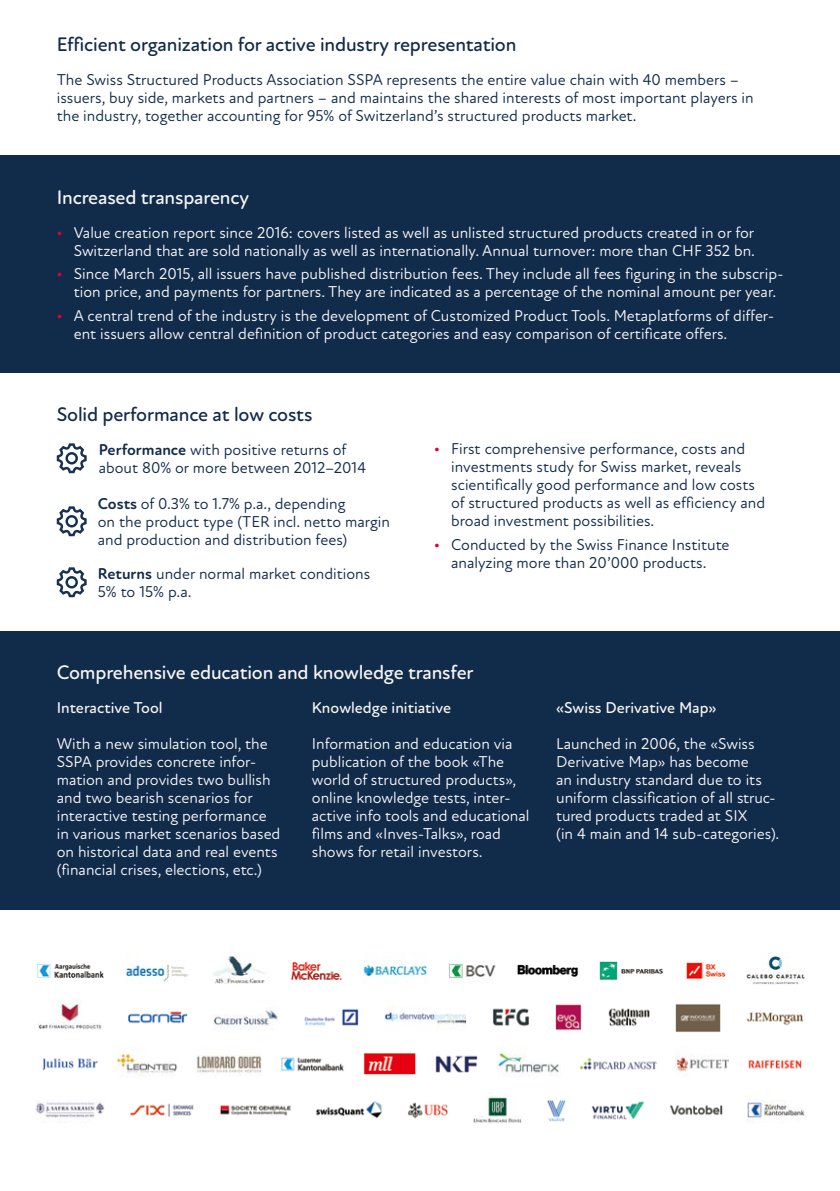
<style>
.page{position:relative;width:840px;height:1191px;background:#fff}
.page>*{position:absolute;margin:0;border:0;box-sizing:border-box;transform-origin:0 0}
.Subhead{font:500 20px "Atten Round New";letter-spacing:-.01em;color:#112b4b}
.Subhead-2{font:500 20px "Atten Round New";letter-spacing:-.01em;color:#f7f6f5}
.Body{font:16px/18px "Atten Round New";color:#f7f6f5}
.Body-2{font:16px/18px "Atten Round New";color:#112b4b}
.Body-3{font:500 16px "Atten Round New";color:#f7f6f5}
.s1{font-weight:800;color:#e5002b}
.s2{font-weight:700}
</style>
<div class="page">
<div style="left:0;top:155px;width:839px;height:218px;background:#112b4b"></div>
<div style="left:0;top:631px;width:839px;height:278px;background:#112b4b"></div>
<img style="left:37px;top:963px;width:67px;height:15px">
<img style="left:125px;top:963px;width:63px;height:21px">
<img style="left:213px;top:952px;width:52px;height:32px">
<img style="left:363px;top:952px;width:64px;height:32px">
<img style="left:448px;top:960px;width:47px;height:24px">
<img style="left:599px;top:961px;width:64px;height:19px">
<img style="left:686px;top:962px;width:39px;height:17px">
<img style="left:290px;top:961px;width:52px;height:19px">
<img style="left:517px;top:964px;width:61px;height:13px">
<img style="left:746px;top:952px;width:57px;height:33px">
<img style="left:128px;top:1011px;width:59px;height:13px">
<img style="left:213px;top:1009px;width:65px;height:21px">
<img style="left:38px;top:999px;width:64px;height:31px">
<img style="left:304px;top:1009px;width:54px;height:17px">
<img style="left:384px;top:1007px;width:81px;height:18px">
<img style="left:492px;top:1008px;width:37px;height:19px">
<img style="left:555px;top:1004px;width:26px;height:27px">
<img style="left:608px;top:1008px;width:40px;height:19px">
<img style="left:746px;top:1012px;width:57px;height:14px">
<img style="left:675px;top:1003px;width:45px;height:29px">
<img style="left:42px;top:1058px;width:56px;height:13px">
<img style="left:363px;top:1053px;width:53px;height:22px">
<img style="left:435px;top:1055px;width:43px;height:18px">
<img style="left:117px;top:1046px;width:60px;height:31px">
<img style="left:281px;top:1057px;width:63px;height:15px">
<img style="left:196px;top:1054px;width:66px;height:19px">
<img style="left:497px;top:1046px;width:62px;height:29px">
<img style="left:675px;top:1056px;width:53px;height:21px">
<img style="left:579px;top:1057px;width:78px;height:13px">
<img style="left:748px;top:1059px;width:54px;height:10px">
<img style="left:130px;top:1103px;width:64px;height:14px">
<img style="left:220px;top:1105px;width:71px;height:11px">
<img style="left:316px;top:1101px;width:66px;height:18px">
<img style="left:408px;top:1102px;width:40px;height:17px">
<img style="left:473px;top:1092px;width:48px;height:31px">
<img style="left:35px;top:1100px;width:70px;height:18px">
<img style="left:670px;top:1105px;width:52px;height:11px">
<img style="left:747px;top:1092px;width:57px;height:30px">
<img style="left:547px;top:1100px;width:19px;height:22px">
<img style="left:591px;top:1101px;width:53px;height:19px">
<svg style="left:57px;top:443px;width:30px;height:30px"></svg>
<svg style="left:57px;top:506px;width:30px;height:30px"></svg>
<svg style="left:57px;top:567px;width:30px;height:30px"></svg>
<p class="Subhead" style="left:57px;top:33px;width:461px">Efficient organization for active industry representation</p>
<p class="Body-2" style="left:57px;top:71px;width:698px">The Swiss Structured Products Association SSPA represents the entire value chain with 40 members – issuers, buy side, markets and partners – and maintains the shared interests of most important players in the industry, together accounting for 95% of Switzerland’s structured products market.</p>
<p class="Subhead-2" style="left:57px;top:185px;width:194px">Increased transparency</p>
<p class="Body" style="left:57px;top:223px;width:699px;text-align:right"><span class="s1">•</span> Value creation report since 2016: covers listed as well as unlisted structured products created in or for<br>Switzerland that are sold nationally as well as internationally. Annual turnover: more than CHF 352 bn.</p>
<p class="Body" style="left:74px;top:265px;width:711px;text-indent:-17px"><span class="s1">•</span> Since March 2015, all issuers have published distribution fees. They include all fees figuring in the subscrip&shy;tion price, and payments for partners. They are indicated as a percentage of the nominal amount per year.</p>
<p class="Body" style="left:74px;top:307px;width:701px;text-indent:-17px"><span class="s1">•</span> A central trend of the industry is the development of Customized Product Tools. Metaplatforms of differ&shy;ent issuers allow central definition of product categories and easy comparison of certificate offers.</p>
<p class="Subhead" style="left:57px;top:403px;width:257px">Solid performance at low costs</p>
<p class="Body-2" style="left:99px;top:440px;width:249px"><span class="s2">Performance</span> with positive returns of</p>
<p class="Body-2" style="left:99px;top:458px;width:269px">about 80% or more between 2012–2014</p>
<p class="Body-2" style="left:98px;top:495px;width:249px"><span class="s2">Costs</span> of 0.3% to 1.7% p.a., depending</p>
<p class="Body-2" style="left:98px;top:513px;width:293px">on the product type (TER incl. netto margin</p>
<p class="Body-2" style="left:98px;top:531px;width:251px">and production and distribution fees)</p>
<p class="Body-2" style="left:98px;top:565px;width:274px"><span class="s2">Returns</span> under normal market conditions</p>
<p class="Body-2" style="left:98px;top:583px;width:95px">5% to 15% p.a.</p>
<p class="Body-2" style="left:451px;top:440px;width:315px;text-indent:-17px"><span class="s1">•</span> First comprehensive performance, costs and investments study for Swiss market, reveals scientifically good performance and low costs of structured products as well as efficiency and broad investment possibilities.</p>
<p class="Body-2" style="left:434px;top:535px;width:297px;text-align:center"><span class="s1">•</span> Conducted by the Swiss Finance Institute analyzing more than 20’000 products.</p>
<p class="Subhead-2" style="left:57px;top:660px;width:418px">Comprehensive education and knowledge transfer</p>
<p class="Body-3" style="left:57px;top:698px;width:107px">Interactive Tool</p>
<p class="Body" style="left:57px;top:735px;width:225px">With a new simulation tool, the<br>SSPA provides concrete infor&shy;mation and provides two bullish and two bearish scenarios for interactive testing performance in various market scenarios based on historical data and real events (financial crises, elections, etc.)</p>
<p class="Body-3" style="left:312px;top:698px;width:141px">Knowledge initiative</p>
<p class="Body" style="left:312px;top:735px;width:219px">Information and education via publication of the book «The world of structured products», online knowledge tests, inter&shy;active info tools and educational films and «Inves-Talks», road shows for retail investors.</p>
<p class="Body-3" style="left:556px;top:698px;width:162px">«Swiss Derivative Map»</p>
<p class="Body" style="left:556px;top:735px;width:224px">Launched in 2006, the «Swiss<br>Derivative Map» has become<br>an industry standard due to its uniform classification of all struc&shy;tured products traded at SIX<br>(in 4 main and 14 sub-categories).</p>
</div>
